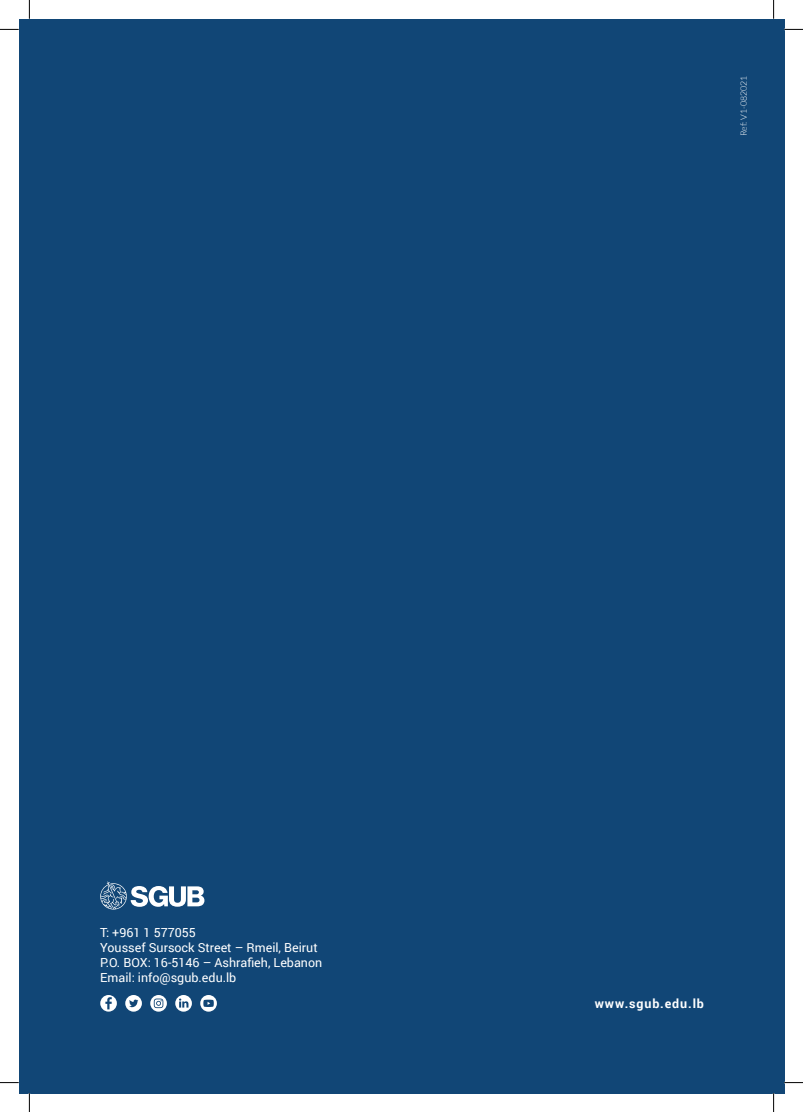
<style>
.page{position:relative;width:803px;height:1112px;background:#fff}
.page>*{position:absolute;margin:0;border:0;box-sizing:border-box;transform-origin:0 0}
.t1{font:12.5px "Roboto";color:#fff}
.t2{font:700 12.5px "Roboto";letter-spacing:.07em;color:#fff}
.t3{font:300 8.75px "Lato";color:#fff}
</style>
<div class="page">
<div style="left:19px;top:19px;width:765px;height:1073px;background:#114676"></div>
<svg style="left:100px;top:881px;width:104px;height:28px"></svg>
<svg style="left:150px;top:995px;width:17px;height:16px"></svg>
<svg style="left:125px;top:995px;width:17px;height:16px"></svg>
<svg style="left:175px;top:995px;width:17px;height:16px"></svg>
<svg style="left:200px;top:995px;width:17px;height:16px"></svg>
<svg style="left:100px;top:995px;width:17px;height:16px"></svg>
<svg style="left:0;top:29px;width:19px;height:1px"></svg>
<svg style="left:784px;top:29px;width:19px;height:1px"></svg>
<svg style="left:0;top:1082px;width:19px;height:1px"></svg>
<svg style="left:784px;top:1081px;width:19px;height:2px"></svg>
<svg style="left:29px;top:0;width:1px;height:19px"></svg>
<svg style="left:29px;top:1092px;width:1px;height:19px"></svg>
<svg style="left:773px;top:0;width:1px;height:19px"></svg>
<svg style="left:773px;top:1092px;width:1px;height:19px"></svg>
<p class="t3" style="left:739px;top:136px;width:62px;rotate:-90deg">Ref: V1-082021</p>
<p class="t1" style="left:100px;top:923px;width:97px">T: +961 1 577055</p>
<p class="t1" style="left:100px;top:938px;width:219px">Youssef Sursock Street – Rmeil, Beirut</p>
<p class="t1" style="left:100px;top:953px;width:223px">P.O. BOX: 16-5146 – Ashrafieh, Lebanon</p>
<p class="t1" style="left:100px;top:968px;width:138px">Email: info@sgub.edu.lb</p>
<p class="t2" style="left:595px;top:994px;width:111px">www.sgub.edu.lb</p>
</div>
